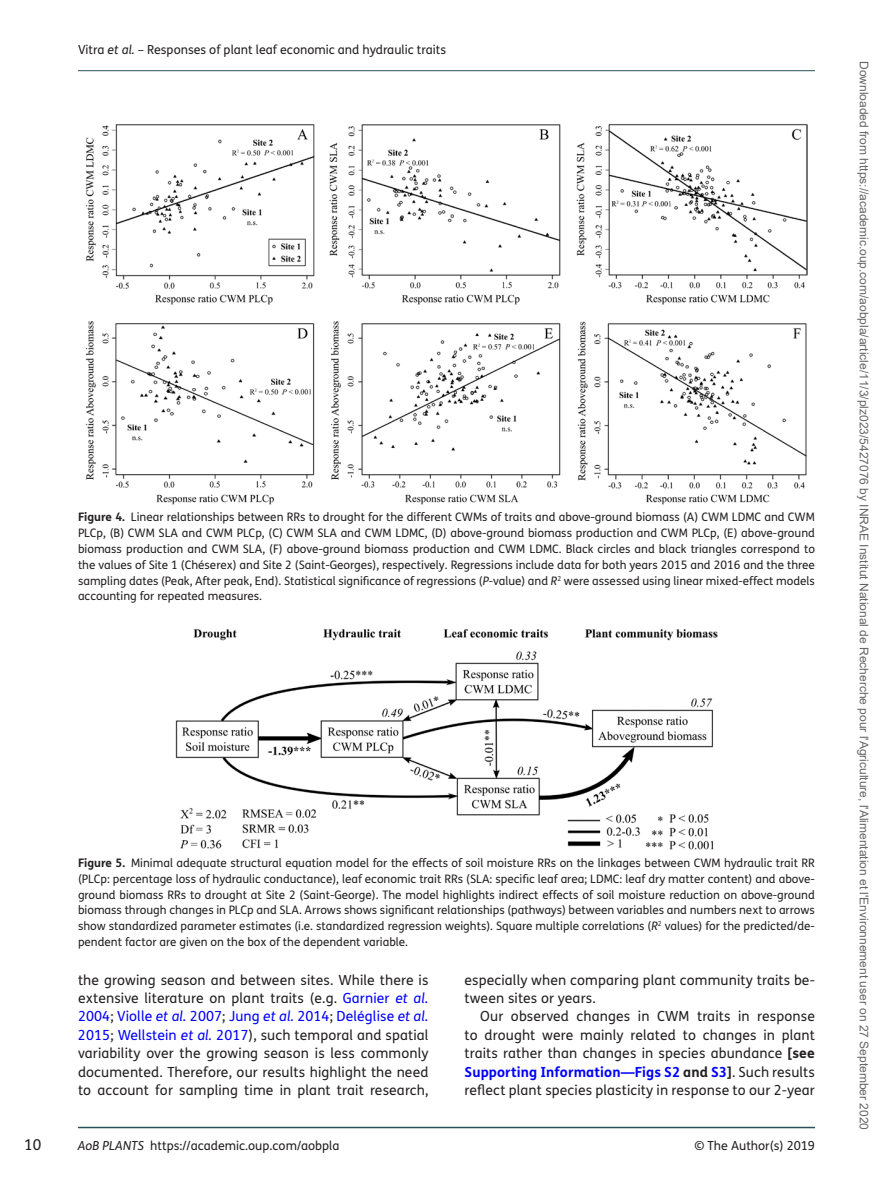
<style>
.page{position:relative;width:893px;height:1191px;background:#fff}
.page>*{position:absolute;margin:0;border:0;box-sizing:border-box;transform-origin:0 0}
.t1{font:15px "FS Me";color:#231f20}
.t2{font:13.95px/18.5px "FS Me";letter-spacing:.01em;color:#231f20;text-align:justify}
.t3{font:12.45px "FS Me";color:#231f20}
.t4{font:12px "Arial";color:#666}
.t5{font:11.7px/15.8px "FS Me";color:#231f20;text-align:justify}
.s1{font-style:italic}
.s2{font-weight:700}
.s3{color:#00f}
.s4{font-style:italic;color:#00f}
.s5{font-weight:700;color:#00f}
</style>
<div class="page">
<hr style="left:78px;top:70px;width:737px;height:1px;background:#295157">
<hr style="left:78px;top:1126px;width:737px;height:2px;background:#295157">
<img style="left:175px;top:629px;width:542px;height:221px">
<img style="left:86px;top:124px;width:721px;height:380px">
<p class="t3" style="left:78px;top:41px;width:370px">Vitra <span class="s1">et al.</span> – Responses of plant leaf economic and hydraulic traits</p>
<p class="t5" style="left:78px;top:509px;width:738px"><span class="s2">Figure 4.</span> Linear relationships between RRs to drought for the different CWMs of traits and above-ground biomass (A) CWM LDMC and CWM PLCp, (B) CWM SLA and CWM PLCp, (C) CWM SLA and CWM LDMC, (D) above-ground biomass production and CWM PLCp, (E) above-ground biomass production and CWM SLA, (F) above-ground biomass production and CWM LDMC. Black circles and black triangles correspond to the values of Site 1 (Chéserex) and Site 2 (Saint-Georges), respectively. Regressions include data for both years 2015 and 2016 and the three sampling dates (Peak, After peak, End). Statistical significance of regressions (<span class="s1">P-</span>value) and <span class="s1">R</span><sup>2</sup> were assessed using linear mixed-effect models accounting for repeated measures.</p>
<p class="t5" style="left:78px;top:855px;width:738px"><span class="s2">Figure 5.</span> Minimal adequate structural equation model for the effects of soil moisture RRs on the linkages between CWM hydraulic trait RR (PLCp: percentage loss of hydraulic conductance), leaf economic trait RRs (SLA: specific leaf area; LDMC: leaf dry matter content) and above&shy;ground biomass RRs to drought at Site 2 (Saint-George). The model highlights indirect effects of soil moisture reduction on above-ground biomass through changes in PLCp and SLA. Arrows shows significant relationships (pathways) between variables and numbers next to arrows show standardized parameter estimates (i.e. standardized regression weights). Square multiple correlations (<span class="s1">R</span><sup>2</sup> values) for the predicted/de&shy;pendent factor are given on the box of the dependent variable.</p>
<p class="t2" style="left:78px;top:970px;width:352px">the growing season and between sites. While there is extensive literature on plant traits (e.g. <span class="s3">Garnier</span> <span class="s4">et al.<br></span><span class="s3">2004</span>; <span class="s3">Violle</span> <span class="s4">et al.</span> <span class="s3">2007</span>; <span class="s3">Jung</span> <span class="s4">et al.</span> <span class="s3">2014</span>; <span class="s3">Deléglise</span> <span class="s4">et al.<br></span><span class="s3">2015</span>; <span class="s3">Wellstein</span> <span class="s4">et al.</span> <span class="s3">2017</span>), such temporal and spatial variability over the growing season is less commonly documented. Therefore, our results highlight the need to account for sampling time in plant trait research,</p>
<p class="t2" style="left:464px;top:970px;width:352px">especially when comparing plant community traits be&shy;tween sites or years.</p>
<p class="t2" style="left:464px;top:1007px;width:352px;text-indent:16px">Our observed changes in CWM traits in response to drought were mainly related to changes in plant traits rather than changes in species abundance <span class="s2">[see </span><span class="s5">Supporting Information—Figs S2</span> <span class="s2">and</span> <span class="s5">S3</span><span class="s2">]</span>. Such results reflect plant species plasticity in response to our 2-year</p>
<p class="t1" style="left:24px;top:1134px;width:19px">10</p>
<p class="t3" style="left:78px;top:1137px;width:263px"><span class="s1">AoB PLANTS</span> https://academic.oup.com/aobpla</p>
<p class="t3" style="left:694px;top:1137px;width:122px">© The Author(s) 2019</p>
<p class="t4" style="left:868px;top:61px;width:1070px;rotate:90deg">Downloaded from https://academic.oup.com/aobpla/article/11/3/plz023/5427076 by INRAE Institut National de Recherche pour l'Agriculture, l'Alimentation et l'Environnement user on 27 September 2020</p>
</div>
